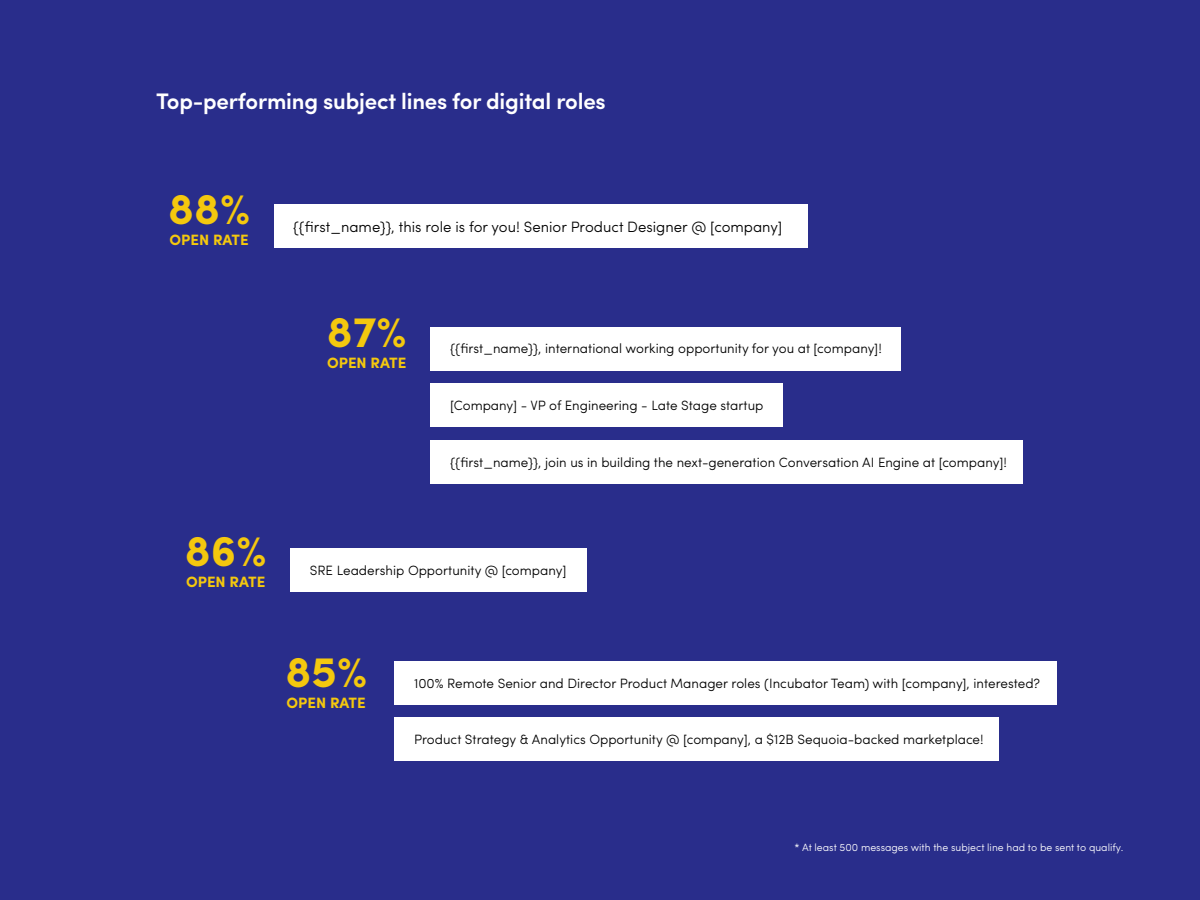
<style>
.page{position:relative;width:1200px;height:900px;background:#292d8b}
.page>*{position:absolute;margin:0;border:0;box-sizing:border-box;transform-origin:0 0}
.Body_copy{font:700 43.5px "Sofia Pro";color:#f4c80e}
.Semibold_subhead{font:600 22.5px "Sofia Pro";letter-spacing:-.01em;color:#fff}
.Body_copy-2{font:300 15px "Sofia Pro";color:#000}
.Body_copy-3{font:700 15px "Sofia Pro";color:#f4c80e}
.Body_copy-4{font:300 13.5px "Sofia Pro";color:#000}
.Body_copy-5{font:300 10.5px "Sofia Pro";color:#fff}
</style>
<div class="page">
<div style="left:274px;top:205px;width:534px;height:43px;background:#fff"></div>
<div style="left:430px;top:327px;width:472px;height:43px;background:#fff"></div>
<div style="left:430px;top:384px;width:353px;height:43px;background:#fff"></div>
<div style="left:430px;top:441px;width:593px;height:43px;background:#fff"></div>
<div style="left:290px;top:548px;width:296px;height:43px;background:#fff"></div>
<div style="left:394px;top:662px;width:664px;height:43px;background:#fff"></div>
<div style="left:394px;top:717px;width:605px;height:44px;background:#fff"></div>
<p class="Semibold_subhead" style="left:156px;top:84px;width:451px">Top-performing subject lines for digital roles</p>
<p class="Body_copy" style="left:168px;top:176px;width:83px">88%</p>
<p class="Body_copy-3" style="left:170px;top:228px;width:81px">OPEN RATE</p>
<p class="Body_copy-2" style="left:293px;top:215px;width:490px">{{first_name}}, this role is for you! Senior Product Designer @ [company]</p>
<p class="Body_copy" style="left:185px;top:518px;width:83px">86%</p>
<p class="Body_copy-3" style="left:186px;top:570px;width:81px">OPEN RATE</p>
<p class="Body_copy" style="left:327px;top:299px;width:81px">87%</p>
<p class="Body_copy-3" style="left:327px;top:351px;width:81px">OPEN RATE</p>
<p class="Body_copy-4" style="left:450px;top:339px;width:433px">{{first_name}}, international working opportunity for you at [company]!</p>
<p class="Body_copy-4" style="left:450px;top:396px;width:315px">[Company] - VP of Engineering - Late Stage startup</p>
<p class="Body_copy-4" style="left:450px;top:453px;width:558px">{{first_name}}, join us in building the next-generation Conversation AI Engine at [company]!</p>
<p class="Body_copy-4" style="left:310px;top:560px;width:258px">SRE Leadership Opportunity @ [company]</p>
<p class="Body_copy" style="left:285px;top:639px;width:83px">85%</p>
<p class="Body_copy-3" style="left:287px;top:692px;width:81px">OPEN RATE</p>
<p class="Body_copy-4" style="left:414px;top:673px;width:628px">100% Remote Senior and Director Product Manager roles (Incubator Team) with [company], interested?</p>
<p class="Body_copy-4" style="left:414px;top:729px;width:571px">Product Strategy &amp; Analytics Opportunity @ [company], a $12B Sequoia-backed marketplace!</p>
<p class="Body_copy-5" style="left:795px;top:839px;width:330px">* At least 500 messages with the subject line had to be sent to qualify.</p>
</div>
